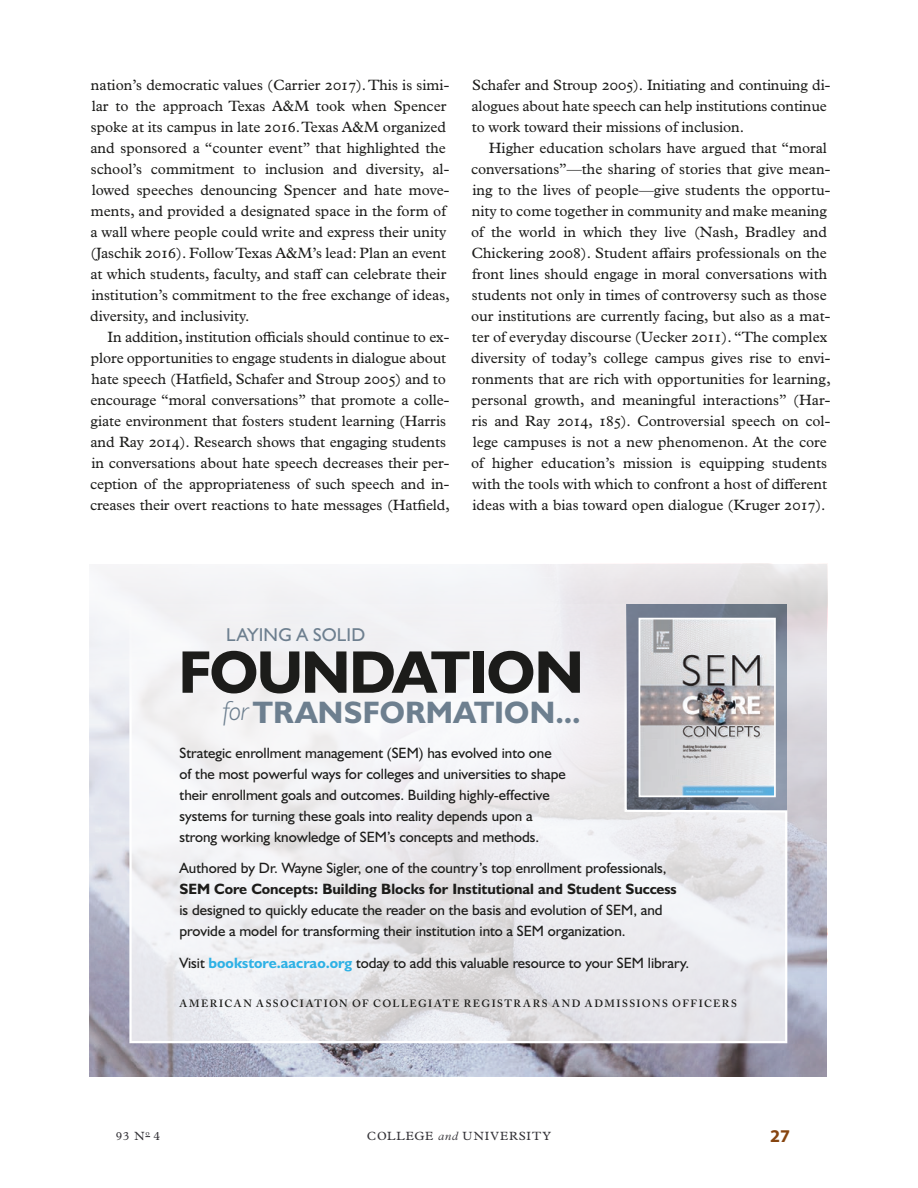
<style>
.page{position:relative;width:918px;height:1188px;background:#fff}
.page>*{position:absolute;margin:0;border:0;box-sizing:border-box;transform-origin:0 0}
.t1{font:700 60.45px "Humanist 521 BT";letter-spacing:-.03em;color:#1c1c1a}
.t2{font:700 31.2px "Humanist 521 BT";letter-spacing:.01em;color:#6d7f8f}
.t3{font:18.75px "Humanist 521 BT";letter-spacing:.015em;color:#6d7f8f}
.t4{font:700 18px "Myriad Pro";color:#86440f}
.t5{font:15px/21px "Plantin MT Pro";color:#1c1c1a}
.t6{font:15px/21px "Humanist 521 BT";color:#1c1c1a}
.t7{font:700 15px "Humanist 521 BT";color:#1c1c1a}
.t8{font:12px "Plantin MT Pro";letter-spacing:.085em;color:#333237}
.t9{font:600 10.5px "Adobe Caslon Pro";letter-spacing:.135em;color:#1c1c1a}
.s1{font-weight:300;font-style:italic;font-size:27.6px}
.s2{font-weight:700;color:#2eb1e5}
.s3{font-weight:300;font-style:italic}
</style>
<div class="page">
<img style="left:89px;top:564px;width:738px;height:513px">
<svg style="left:128px;top:603px;width:660px;height:441px"></svg>
<svg style="left:627px;top:604px;width:160px;height:207px;background:#778091"></svg>
<img style="left:642px;top:621px;width:131px;height:173px">
<div style="left:639px;top:618px;width:137px;height:179px;border:2px solid #fff"></div>
<p class="t5" style="left:90px;top:75px;width:361px">nation’s democratic values (Carrier 2017). This is simi&shy;lar to the approach Texas A&amp;M took when Spencer spoke at its campus in late 2016. Texas A&amp;M organized and sponsored a “counter event” that highlighted the school’s commitment to inclusion and diversity, al&shy;lowed speeches denouncing Spencer and hate move&shy;ments, and provided a designated space in the form of a wall where people could write and express their unity (Jaschik 2016). Follow Texas A&amp;M’s lead: Plan an event at which students, faculty, and staff can celebrate their institution’s commitment to the free exchange of ideas, diversity, and inclusivity.</p>
<p class="t5" style="left:90px;top:327px;width:361px;text-indent:17px">In addition, institution officials should continue to ex&shy;plore opportunities to engage students in dialogue about hate speech (Hatfield, Schafer and Stroup 2005) and to encourage “moral conversations” that promote a colle&shy;giate environment that fosters student learning (Harris and Ray 2014). Research shows that engaging students in conversations about hate speech decreases their per&shy;ception of the appropriateness of such speech and in&shy;creases their overt reactions to hate messages (Hatfield,</p>
<p class="t5" style="left:471px;top:75px;width:360px">Schafer and Stroup 2005). Initiating and continuing di&shy;alogues about hate speech can help institutions continue to work toward their missions of inclusion.</p>
<p class="t5" style="left:471px;top:138px;width:361px;text-indent:18px">Higher education scholars have argued that “moral conversations”—the sharing of stories that give mean&shy;ing to the lives of people—give students the opportu&shy;nity to come together in community and make meaning of the world in which they live (Nash, Bradley and Chickering 2008). Student affairs professionals on the front lines should engage in moral conversations with students not only in times of controversy such as those our institutions are currently facing, but also as a mat&shy;ter of everyday discourse (Uecker 2011). “The complex diversity of today’s college campus gives rise to envi&shy;ronments that are rich with opportunities for learning, personal growth, and meaningful interactions” (Har&shy;ris and Ray 2014, 185). Controversial speech on col&shy;lege campuses is not a new phenomenon. At the core of higher education’s mission is equipping students with the tools with which to confront a host of different ideas with a bias toward open dialogue (Kruger 2017).</p>
<p class="t3" style="left:226px;top:624px;width:140px">LAYING A SOLID</p>
<h1 class="t1" style="left:178px;top:635px;width:407px">FOUNDATION</h1>
<h2 class="t2" style="left:224px;top:693px;width:359px"><span class="s1">for</span>TRANSFORMATION...</h2>
<p class="t6" style="left:180px;top:742px;width:388px">Strategic enrollment management (SEM) has evolved into one of the most powerful ways for colleges and universities to shape their enrollment goals and outcomes. Building highly-effective systems for turning these goals into reality depends upon a strong working knowledge of SEM’s concepts and methods.</p>
<p class="t6" style="left:180px;top:858px;width:489px">Authored by Dr. Wayne Sigler, one of the country’s top enrollment professionals,</p>
<p class="t7" style="left:180px;top:880px;width:499px">SEM Core Concepts: Building Blocks for Institutional and Student Success</p>
<p class="t6" style="left:180px;top:900px;width:485px">is designed to quickly educate the reader on the basis and evolution of SEM, and provide a model for transforming their institution into a SEM organization.</p>
<p class="t6" style="left:180px;top:952px;width:511px">Visit <span class="s2">bookstore.aacrao.org</span> today to add this valuable resource to your SEM library.</p>
<p class="t9" style="left:180px;top:997px;width:559px">AMERICAN ASSOCIATION OF COLLEGIATE REGISTRARS AND ADMISSIONS OFFICERS</p>
<p class="t8" style="left:116px;top:1129px;width:46px">93 Nº 4</p>
<p class="t8" style="left:367px;top:1129px;width:186px">COLLEGE <span class="s3">and</span> UNIVERSITY</p>
<p class="t4" style="left:770px;top:1125px;width:21px">27</p>
</div>
